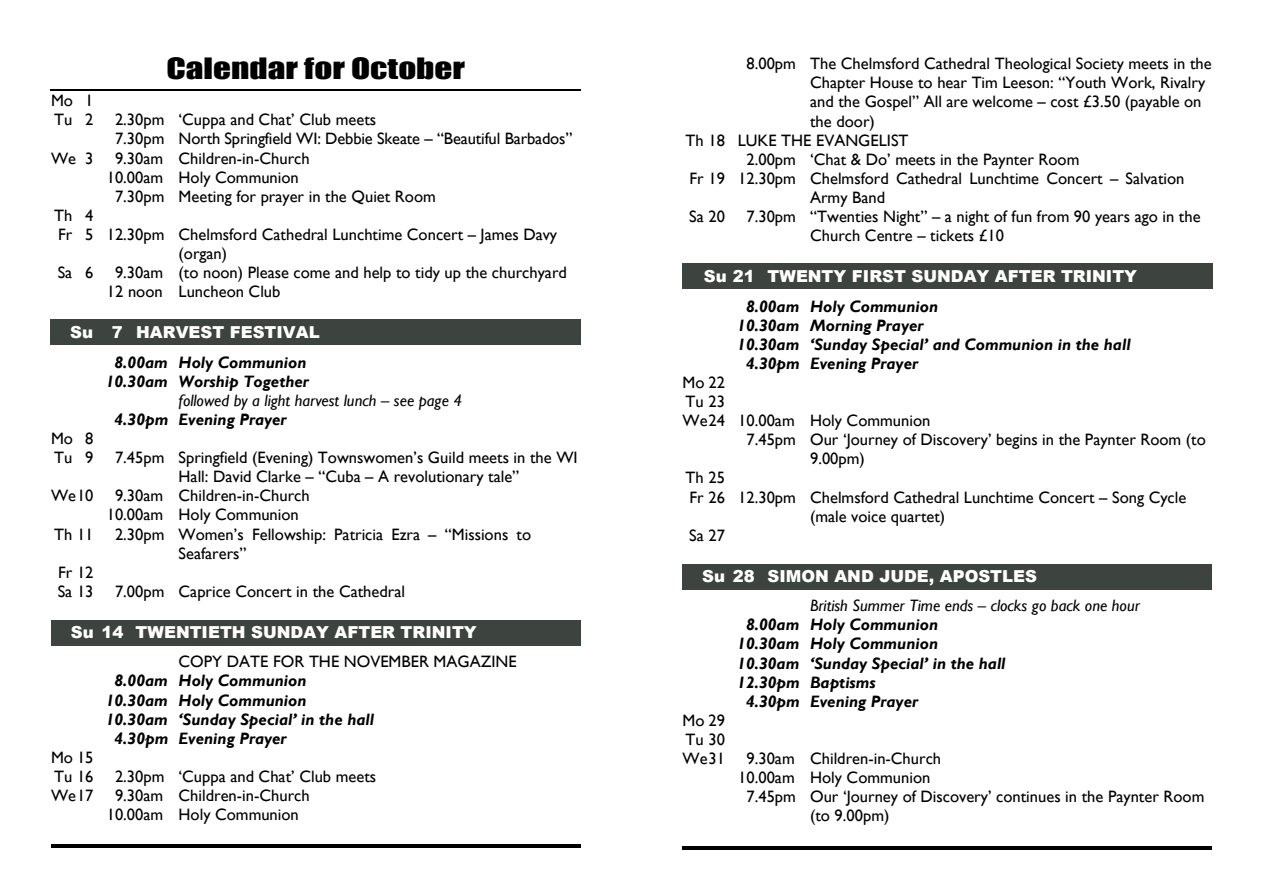
<style>
.page{position:relative;width:1263px;height:893px;background:#fff}
.page>*{position:absolute;margin:0;border:0;box-sizing:border-box;transform-origin:0 0}
.t1{font:27px "Impact";color:#000;scale:1.3 1}
.t2{font:16.5px/19px "Gill Sans";color:#000}
.t3{font:italic 700 16.5px/19px "Gill Sans";color:#000;text-align:center}
.t4{font:900 16.5px "Arial";color:#fff}
.t5{font:italic 16.5px "Gill Sans";color:#000}
</style>
<div class="page">
<hr style="left:51px;top:845px;width:529px;height:3px;background:#000">
<div style="left:51px;top:319px;width:530px;height:26px;background:#3d443f"></div>
<div style="left:51px;top:620px;width:529px;height:25px;background:#3d443f"></div>
<hr style="left:50px;top:89px;width:531px;height:1px;background:#000">
<hr style="left:682px;top:846px;width:530px;height:3px;background:#000">
<div style="left:682px;top:263px;width:530px;height:26px;background:#3d443f"></div>
<div style="left:682px;top:564px;width:530px;height:25px;background:#3d443f"></div>
<p class="t2" style="left:51px;top:93px;width:44px">Mo 1<br>Tu 2</p>
<h1 class="t1" style="left:166px;top:57px;width:231px">Calendar for October</h1>
<p class="t2" style="left:115px;top:112px;width:459px">2.30pm ‘Cuppa and Chat’ Club meets<br>7.30pm North Springfield WI: Debbie Skeate – “Beautiful Barbados”</p>
<p class="t2" style="left:51px;top:150px;width:44px">We 3</p>
<p class="t2" style="left:115px;top:150px;width:196px">9.30am Children-in-Church</p>
<p class="t2" style="left:107px;top:169px;width:194px">10.00am Holy Communion</p>
<p class="t2" style="left:115px;top:188px;width:322px">7.30pm Meeting for prayer in the Quiet Room</p>
<p class="t2" style="left:54px;top:207px;width:41px">Th 4</p>
<p class="t2" style="left:58px;top:227px;width:501px">Fr 5 12.30pm Chelmsford Cathedral Lunchtime Concert – James Davy</p>
<p class="t2" style="left:179px;top:246px;width:50px">(organ)</p>
<p class="t2" style="left:58px;top:265px;width:37px">Sa 6</p>
<p class="t2" style="left:107px;top:265px;width:461px;text-indent:8px">9.30am (to noon) Please come and help to tidy up the churchyard<br>12 noon Luncheon Club</p>
<p class="t4" style="left:70px;top:326px;width:251px">Su 7 HARVEST FESTIVAL</p>
<p class="t3" style="left:106px;top:354px;width:205px">8.00am Holy Communion<br>10.30am Worship Together</p>
<p class="t5" style="left:179px;top:394px;width:285px">followed by a light harvest lunch – see page 4</p>
<p class="t3" style="left:115px;top:412px;width:174px">4.30pm Evening Prayer</p>
<p class="t2" style="left:51px;top:431px;width:44px">Mo 8<br>Tu 9</p>
<p class="t2" style="left:115px;top:450px;width:464px;text-align:center">7.45pm Springfield (Evening) Townswomen’s Guild meets in the WI<br>Hall: David Clarke – “Cuba – A revolutionary tale”</p>
<p class="t2" style="left:51px;top:488px;width:44px">We 10</p>
<p class="t2" style="left:107px;top:488px;width:204px;text-indent:8px">9.30am Children-in-Church<br>10.00am Holy Communion</p>
<p class="t2" style="left:54px;top:526px;width:41px">Th 11</p>
<p class="t2" style="left:179px;top:526px;width:354px;text-indent:-64px">2.30pm Women’s Fellowship: Patricia Ezra – “Missions to<br>Seafarers”</p>
<p class="t2" style="left:58px;top:564px;width:37px">Fr 12<br>Sa 13</p>
<p class="t2" style="left:115px;top:583px;width:291px">7.00pm Caprice Concert in the Cathedral</p>
<p class="t4" style="left:71px;top:626px;width:407px">Su 14 TWENTIETH SUNDAY AFTER TRINITY</p>
<p class="t2" style="left:179px;top:654px;width:340px">COPY DATE FOR THE NOVEMBER MAGAZINE</p>
<p class="t3" style="left:115px;top:673px;width:194px">8.00am Holy Communion</p>
<p class="t3" style="left:106px;top:692px;width:202px">10.30am Holy Communion</p>
<p class="t3" style="left:106px;top:711px;width:270px">10.30am ‘Sunday Special’ in the hall</p>
<p class="t3" style="left:115px;top:730px;width:174px">4.30pm Evening Prayer</p>
<p class="t2" style="left:51px;top:749px;width:44px">Mo 15<br>Tu 16</p>
<p class="t2" style="left:115px;top:769px;width:263px">2.30pm ‘Cuppa and Chat’ Club meets</p>
<p class="t2" style="left:51px;top:788px;width:44px">We 17</p>
<p class="t2" style="left:107px;top:788px;width:204px;text-indent:8px">9.30am Children-in-Church<br>10.00am Holy Communion</p>
<p class="t2" style="left:746px;top:56px;width:467px">8.00pm The Chelmsford Cathedral Theological Society meets in the</p>
<p class="t2" style="left:810px;top:75px;width:397px">Chapter House to hear Tim Leeson: “Youth Work, Rivalry</p>
<p class="t2" style="left:810px;top:94px;width:393px">and the Gospel” All are welcome – cost £3.50 (payable on</p>
<p class="t2" style="left:810px;top:113px;width:66px">the door)</p>
<p class="t2" style="left:685px;top:132px;width:225px">Th 18 LUKE THE EVANGELIST</p>
<p class="t2" style="left:746px;top:151px;width:334px">2.00pm ‘Chat &amp; Do’ meets in the Paynter Room</p>
<p class="t2" style="left:689px;top:170px;width:496px">Fr 19 12.30pm Chelmsford Cathedral Lunchtime Concert – Salvation</p>
<p class="t2" style="left:810px;top:190px;width:77px">Army Band</p>
<p class="t2" style="left:689px;top:209px;width:37px">Sa 20</p>
<p class="t2" style="left:810px;top:209px;width:392px;text-indent:-64px">7.30pm “Twenties Night” – a night of fun from 90 years ago in the<br>Church Centre – tickets £10</p>
<p class="t4" style="left:704px;top:270px;width:435px">Su 21 TWENTY FIRST SUNDAY AFTER TRINITY</p>
<p class="t3" style="left:746px;top:298px;width:194px">8.00am Holy Communion</p>
<p class="t3" style="left:737px;top:317px;width:188px">10.30am Morning Prayer</p>
<p class="t3" style="left:737px;top:336px;width:395px">10.30am ‘Sunday Special’ and Communion in the hall</p>
<p class="t3" style="left:746px;top:356px;width:174px">4.30pm Evening Prayer</p>
<p class="t2" style="left:682px;top:375px;width:44px">Mo 22</p>
<p class="t2" style="left:685px;top:394px;width:41px">Tu 23</p>
<p class="t2" style="left:682px;top:413px;width:249px">We 24 10.00am Holy Communion</p>
<p class="t2" style="left:746px;top:432px;width:461px">7.45pm Our ‘Journey of Discovery’ begins in the Paynter Room (to</p>
<p class="t2" style="left:810px;top:451px;width:56px">9.00pm)</p>
<p class="t2" style="left:685px;top:470px;width:41px">Th 25</p>
<p class="t2" style="left:689px;top:489px;width:498px">Fr 26 12.30pm Chelmsford Cathedral Lunchtime Concert – Song Cycle</p>
<p class="t2" style="left:810px;top:508px;width:137px">(male voice quartet)</p>
<p class="t2" style="left:689px;top:527px;width:37px">Sa 27</p>
<p class="t4" style="left:702px;top:570px;width:336px">Su 28 SIMON AND JUDE, APOSTLES</p>
<p class="t5" style="left:810px;top:600px;width:331px">British Summer Time ends – clocks go back one hour</p>
<p class="t3" style="left:746px;top:617px;width:194px">8.00am Holy Communion</p>
<p class="t3" style="left:737px;top:636px;width:202px">10.30am Holy Communion</p>
<p class="t3" style="left:737px;top:655px;width:270px">10.30am ‘Sunday Special’ in the hall</p>
<p class="t3" style="left:737px;top:674px;width:140px">12.30pm Baptisms</p>
<p class="t3" style="left:746px;top:693px;width:174px">4.30pm Evening Prayer</p>
<p class="t2" style="left:682px;top:712px;width:44px;text-align:justify">Mo 29<br>Tu 30<br>We 31</p>
<p class="t2" style="left:746px;top:751px;width:196px">9.30am Children-in-Church</p>
<p class="t2" style="left:738px;top:770px;width:194px">10.00am Holy Communion</p>
<p class="t2" style="left:746px;top:789px;width:459px">7.45pm Our ‘Journey of Discovery’ continues in the Paynter Room</p>
<p class="t2" style="left:810px;top:808px;width:81px">(to 9.00pm)</p>
</div>
